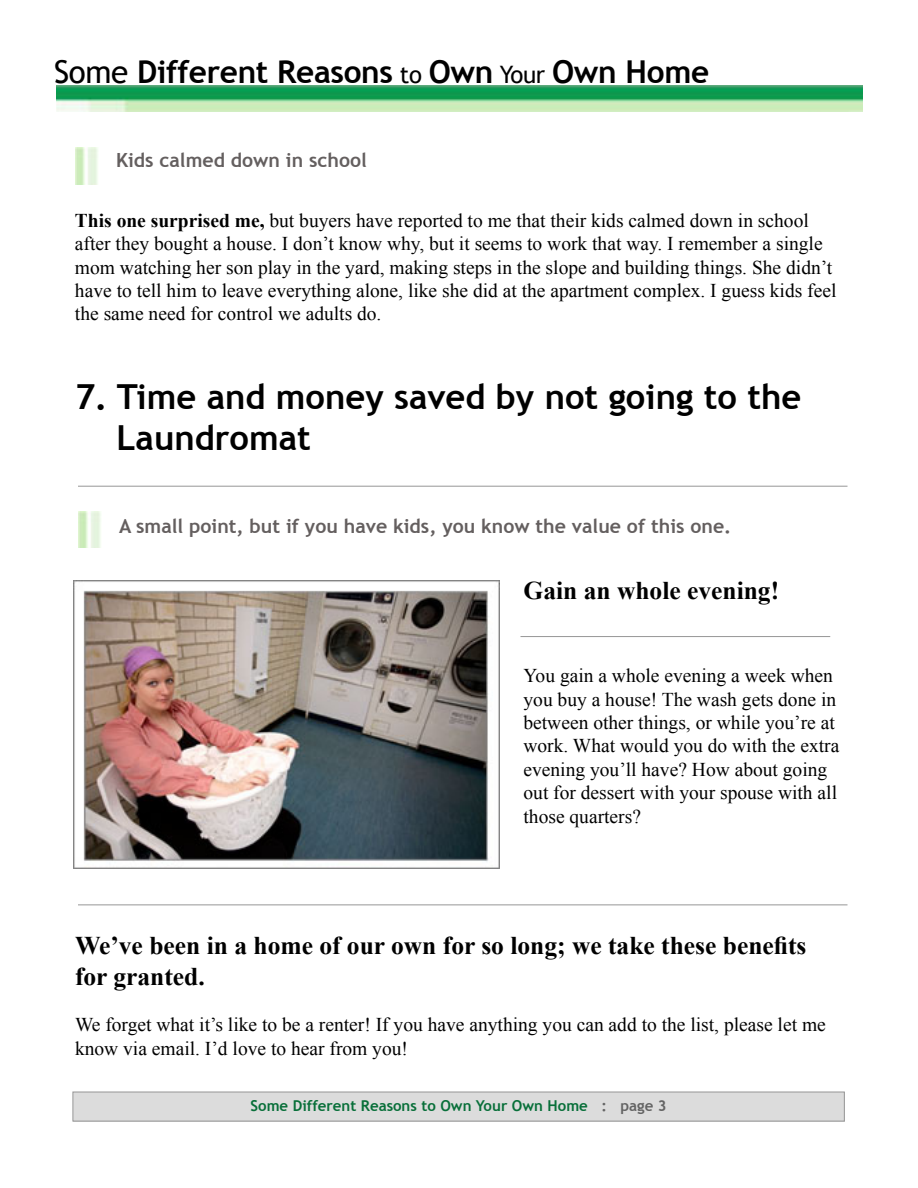
<style>
.page{position:relative;width:918px;height:1188px;background:#fff}
.page>*{position:absolute;margin:0;border:0;box-sizing:border-box;transform-origin:0 0}
.t1{font:700 34.5px/41.4px "Trebuchet MS";color:#000}
.t2{font:700 31.5px "Trebuchet MS";letter-spacing:-.01em;color:#000}
.t3{font:700 25.5px/30.6px "Times New Roman";color:#000}
.t4{font:19.5px/23.4px "Times New Roman";color:#000}
.t5{font:700 19.5px "Trebuchet MS";color:#645f5f}
.t6{font:700 15px "Trebuchet MS";color:#086f39}
.s1{font-weight:400}
.s2{font-weight:400;font-size:24px}
.s3{font-weight:700}
.s4{color:#646464}
</style>
<div class="page">
<img style="left:56px;top:86px;width:806px;height:26px">
<div style="left:73px;top:1092px;width:771px;height:29px;background:#dcdcdc"></div>
<div style="left:73px;top:1092px;width:772px;height:29px;border:1px solid #969696"></div>
<img style="left:76px;top:147px;width:22px;height:37px">
<img style="left:79px;top:511px;width:22px;height:36px">
<hr style="left:78px;top:486px;width:770px;height:1px;background:#969696">
<hr style="left:78px;top:904px;width:770px;height:1px;background:#969696">
<img style="left:74px;top:580px;width:426px;height:289px">
<hr style="left:520px;top:636px;width:310px;height:1px;background:#969696">
<h2 class="t2" style="left:54px;top:52px;width:657px"><span class="s1">Some</span> Different Reasons <span class="s2">to</span> Own <span class="s2">Your</span> Own Home</h2>
<p class="t5" style="left:116px;top:148px;width:252px">Kids calmed down in school</p>
<p class="t4" style="left:75px;top:208px;width:763px"><span class="s3">This one surprised me,</span> but buyers have reported to me that their kids calmed down in school after they bought a house. I don’t know why, but it seems to work that way. I remember a single mom watching her son play in the yard, making steps in the slope and building things. She didn’t have to tell him to leave everything alone, like she did at the apartment complex. I guess kids feel the same need for control we adults do.</p>
<h1 class="t1" style="left:117px;top:376px;width:686px;text-indent:-42px">7. Time and money saved by not going to the<br>Laundromat</h1>
<p class="t5" style="left:119px;top:514px;width:614px">A small point, but if you have kids, you know the value of this one.</p>
<h3 class="t3" style="left:524px;top:575px;width:257px">Gain an whole evening!</h3>
<p class="t4" style="left:524px;top:664px;width:317px">You gain a whole evening a week when you buy a house! The wash gets done in between other things, or while you’re at work. What would you do with the extra evening you’ll have? How about going out for dessert with your spouse with all those quarters?</p>
<h3 class="t3" style="left:75px;top:930px;width:733px">We’ve been in a home of our own for so long; we take these benefits for granted.</h3>
<p class="t4" style="left:75px;top:1013px;width:752px">We forget what it’s like to be a renter! If you have anything you can add to the list, please let me know via email. I’d love to hear from you!</p>
<p class="t6" style="left:251px;top:1097px;width:418px">Some Different Reasons to Own Your Own Home <span class="s4">: page 3</span></p>
</div>
